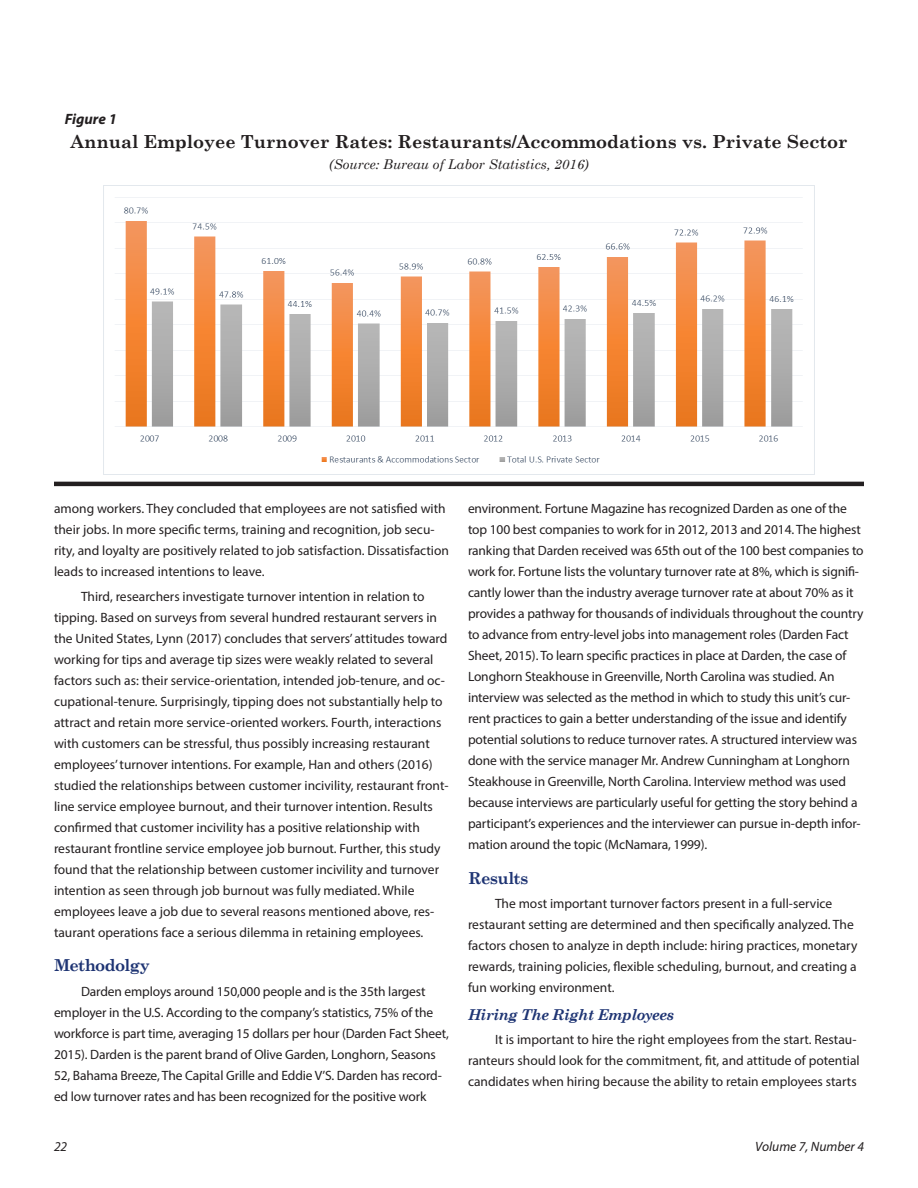
<style>
.page{position:relative;width:918px;height:1188px;background:#fff}
.page>*{position:absolute;margin:0;border:0;box-sizing:border-box;transform-origin:0 0}
.Table_chart_header{font:700 18px "Century Schoolbook";color:#231f20}
.Article_Sub-heading{font:700 16.5px "Century Schoolbook";letter-spacing:-.035em;color:#1e3473}
.Article_Sub-heading-2{font:italic 700 15px "Century Schoolbook";letter-spacing:-.03em;color:#1e3473}
.Table{font:italic 700 15px "Myriad Pro";color:#231f20}
.Article_Text{font:13.5px/21px "Myriad Pro";letter-spacing:-.005em;color:#231f20}
.Table_chart_header-2{font:italic 13.5px "Century Schoolbook";color:#231f20}
.t1{font:italic 13.5px "Myriad Pro";color:#231f20}
</style>
<div class="page">
<img style="left:115px;top:197px;width:688px;height:266px">
<hr style="left:54px;top:482px;width:810px;height:4px;background:#231f20">
<p class="Table" style="left:65px;top:109px;width:54px">Figure 1</p>
<p class="Table_chart_header" style="left:71px;top:128px;width:778px">Annual Employee Turnover Rates: Restaurants/Accommodations vs. Private Sector</p>
<p class="Table_chart_header-2" style="left:329px;top:154px;width:261px">(Source: Bureau of Labor Statistics, 2016)</p>
<p class="Article_Text" style="left:54px;top:498px;width:396px">among workers. They concluded that employees are not satisfied with their jobs. In more specific terms, training and recognition, job secu&shy;rity, and loyalty are positively related to job satisfaction. Dissatisfaction leads to increased intentions to leave.</p>
<p class="Article_Text" style="left:54px;top:586px;width:396px;text-indent:27px">Third, researchers investigate turnover intention in relation to tipping. Based on surveys from several hundred restaurant servers in the United States, Lynn (2017) concludes that servers’ attitudes toward working for tips and average tip sizes were weakly related to several factors such as: their service-orientation, intended job-tenure, and oc&shy;cupational-tenure. Surprisingly, tipping does not substantially help to attract and retain more service-oriented workers. Fourth, interactions with customers can be stressful, thus possibly increasing restaurant employees’ turnover intentions. For example, Han and others (2016) studied the relationships between customer incivility, restaurant front&shy;line service employee burnout, and their turnover intention. Results confirmed that customer incivility has a positive relationship with restaurant frontline service employee job burnout. Further, this study found that the relationship between customer incivility and turnover intention as seen through job burnout was fully mediated. While employees leave a job due to several reasons mentioned above, res&shy;taurant operations face a serious dilemma in retaining employees.</p>
<p class="Article_Sub-heading" style="left:54px;top:953px;width:97px">Methodolgy</p>
<p class="Article_Text" style="left:54px;top:980px;width:396px;text-indent:27px">Darden employs around 150,000 people and is the 35th largest employer in the U.S. According to the company’s statistics, 75% of the workforce is part time, averaging 15 dollars per hour (Darden Fact Sheet, 2015). Darden is the parent brand of Olive Garden, Longhorn, Seasons 52, Bahama Breeze, The Capital Grille and Eddie V’S. Darden has record&shy;ed low turnover rates and has been recognized for the positive work</p>
<p class="Article_Text" style="left:468px;top:498px;width:397px">environment. Fortune Magazine has recognized Darden as one of the top 100 best companies to work for in 2012, 2013 and 2014. The highest ranking that Darden received was 65th out of the 100 best companies to work for. Fortune lists the voluntary turnover rate at 8%, which is signifi&shy;cantly lower than the industry average turnover rate at about 70% as it provides a pathway for thousands of individuals throughout the country to advance from entry-level jobs into management roles (Darden Fact Sheet, 2015). To learn specific practices in place at Darden, the case of Longhorn Steakhouse in Greenville, North Carolina was studied. An interview was selected as the method in which to study this unit’s cur&shy;rent practices to gain a better understanding of the issue and identify potential solutions to reduce turnover rates. A structured interview was done with the service manager Mr. Andrew Cunningham at Longhorn Steakhouse in Greenville, North Carolina. Interview method was used because interviews are particularly useful for getting the story behind a participant’s experiences and the interviewer can pursue in-depth infor&shy;mation around the topic (McNamara, 1999).</p>
<p class="Article_Sub-heading" style="left:468px;top:865px;width:62px">Results</p>
<p class="Article_Text" style="left:468px;top:893px;width:391px;text-indent:27px">The most important turnover factors present in a full-service restaurant setting are determined and then specifically analyzed. The factors chosen to analyze in depth include: hiring practices, monetary rewards, training policies, flexible scheduling, burnout, and creating a fun working environment.</p>
<p class="Article_Sub-heading-2" style="left:468px;top:1003px;width:208px">Hiring The Right Employees</p>
<p class="Article_Text" style="left:468px;top:1029px;width:393px;text-indent:27px">It is important to hire the right employees from the start. Restau&shy;ranteurs should look for the commitment, fit, and attitude of potential candidates when hiring because the ability to retain employees starts</p>
<p class="t1" style="left:54px;top:1138px;width:15px">22</p>
<p class="t1" style="left:755px;top:1138px;width:110px">Volume 7, Number 4</p>
</div>
